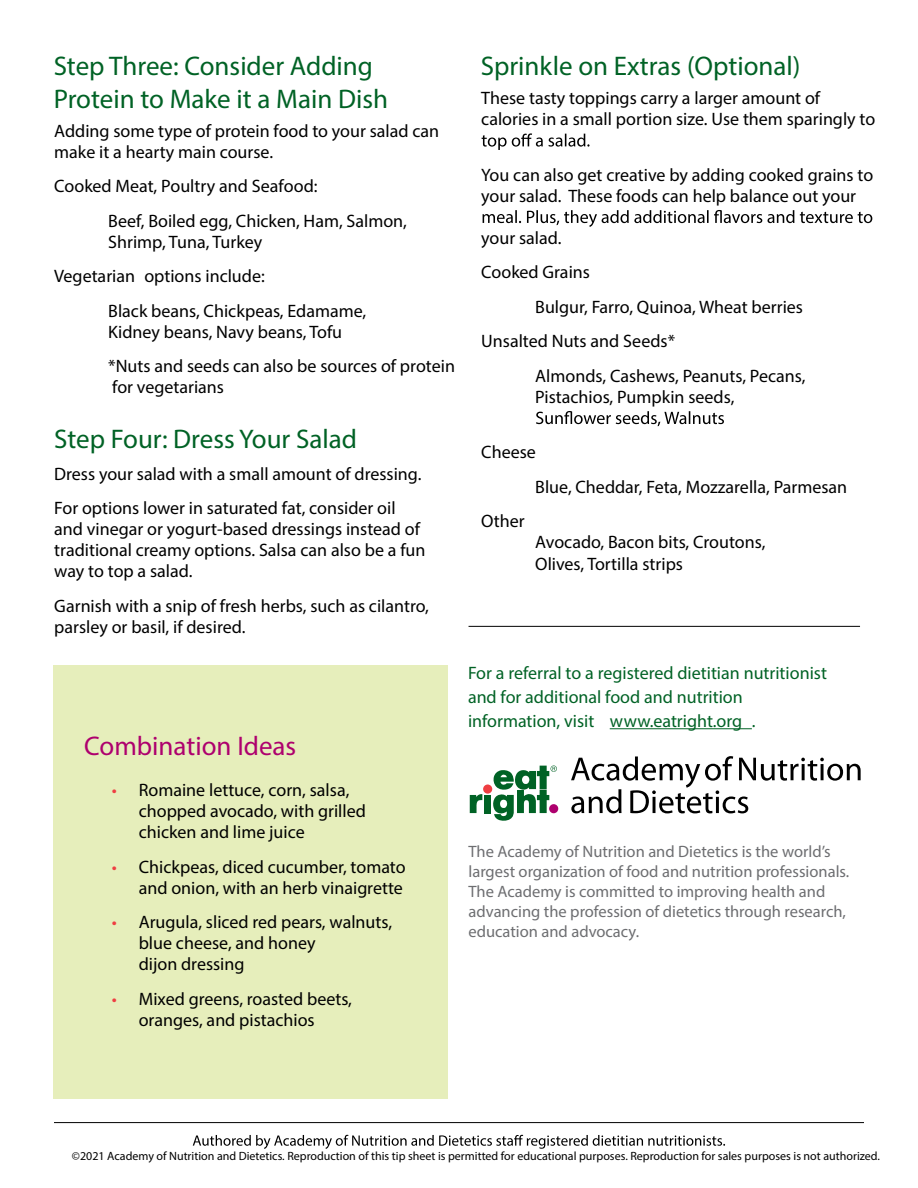
<style>
.page{position:relative;width:918px;height:1188px;background:#fff}
.page>*{position:absolute;margin:0;border:0;box-sizing:border-box;transform-origin:0 0}
.t1{font:27px/32.4px "Myriad Pro";color:#006225}
.t2{font:27px "Myriad Pro";color:#ae006e}
.t3{font:18px/21px "Myriad Pro";color:#000}
.t4{font:700 18px/24px "Myriad Pro";color:#006225}
.t5{font:italic 700 18px "Myriad Pro";color:#000}
.t6{font:italic 18px/21px "Myriad Pro";color:#000}
.t7{font:16.5px/19.8px "Myriad Pro";color:#6d6e71}
.t8{font:300 12px "Myriad Pro";color:#000}
.s1{font-weight:700;font-style:italic}
.s2{font-weight:700;color:#ef3e42}
</style>
<div class="page">
<svg style="left:193px;top:1135px;width:532px;height:14px"></svg>
<hr style="left:54px;top:1122px;width:810px;height:1px;background:#000">
<svg style="left:482px;top:133px;width:108px;height:17px"></svg>
<svg style="left:483px;top:210px;width:389px;height:17px"></svg>
<svg style="left:536px;top:411px;width:188px;height:15px"></svg>
<div style="left:54px;top:665px;width:394px;height:434px;background:#e6eebb"></div>
<hr style="left:610px;top:728px;width:142px;height:1px;background:#006225">
<hr style="left:469px;top:626px;width:391px;height:1px;background:#000">
<div style="left:483px;top:785px;width:9px;height:9px;background:#ef3e42;border-radius:50%"></div>
<svg style="left:470px;top:794px;width:12px;height:19px"></svg>
<div style="left:484px;top:795px;width:7px;height:18px;background:#006225"></div>
<svg style="left:493px;top:766px;width:64px;height:55px"></svg>
<svg style="left:571px;top:756px;width:290px;height:57px"></svg>
<h1 class="t1" style="left:54px;top:50px;width:336px">Step Three: Consider Adding<br>Protein to Make it a Main Dish</h1>
<h1 class="t1" style="left:481px;top:50px;width:321px">Sprinkle on Extras (Optional)</h1>
<p class="t3" style="left:481px;top:88px;width:396px">These tasty toppings carry a larger amount of calories in a small portion size. Use them sparingly to</p>
<p class="t3" style="left:481px;top:164px;width:394px">You can also get creative by adding cooked grains to your salad. These foods can help balance out your</p>
<p class="t3" style="left:481px;top:227px;width:82px">your salad.</p>
<p class="t5" style="left:481px;top:261px;width:110px">Cooked Grains</p>
<p class="t3" style="left:535px;top:296px;width:269px">Bulgur, Farro, Quinoa, Wheat berries</p>
<p class="t5" style="left:481px;top:330px;width:195px">Unsalted Nuts and Seeds*</p>
<p class="t3" style="left:535px;top:365px;width:272px">Almonds, Cashews, Peanuts, Pecans,<br>Pistachios, Pumpkin seeds,</p>
<p class="t5" style="left:481px;top:441px;width:56px">Cheese</p>
<p class="t3" style="left:535px;top:476px;width:313px">Blue, Cheddar, Feta, Mozzarella, Parmesan</p>
<p class="t5" style="left:481px;top:510px;width:45px">Other</p>
<p class="t3" style="left:535px;top:532px;width:232px">Avocado, Bacon bits, Croutons,<br>Olives, Tortilla strips</p>
<p class="t3" style="left:54px;top:120px;width:386px">Adding some type of protein food to your salad can make it a hearty main course.</p>
<p class="t5" style="left:54px;top:175px;width:265px">Cooked Meat, Poultry and Seafood:</p>
<p class="t3" style="left:108px;top:210px;width:300px">Beef, Boiled egg, Chicken, Ham, Salmon,<br>Shrimp, Tuna, Turkey</p>
<p class="t3" style="left:108px;top:259px;width:260px;line-height:34.5px;text-indent:-54px"><span class="s1">Vegetarian</span> options include:<br>Black beans, Chickpeas, Edamame,</p>
<p class="t3" style="left:108px;top:321px;width:235px">Kidney beans, Navy beans, Tofu</p>
<p class="t6" style="left:108px;top:355px;width:348px">*Nuts and seeds can also be sources of protein for vegetarians</p>
<h1 class="t1" style="left:54px;top:422px;width:304px">Step Four: Dress Your Salad</h1>
<p class="t3" style="left:54px;top:456px;width:369px;line-height:34.5px">Dress your salad with a small amount of dressing.<br>For options lower in saturated fat, consider oil</p>
<p class="t3" style="left:54px;top:518px;width:373px">and vinegar or yogurt-based dressings instead of traditional creamy options. Salsa can also be a fun way to top a salad.</p>
<p class="t3" style="left:54px;top:595px;width:376px">Garnish with a snip of fresh herbs, such as cilantro, parsley or basil, if desired.</p>
<h1 class="t2" style="left:84px;top:729px;width:214px">Combination Ideas</h1>
<p class="t3" style="left:139px;top:780px;width:229px;text-indent:-27px"><span class="s2">•</span> Romaine lettuce, corn, salsa, chopped avocado, with grilled chicken and lime juice</p>
<p class="t3" style="left:112px;top:856px;width:295px;text-align:right"><span class="s2">•</span> Chickpeas, diced cucumber, tomato and onion, with an herb vinaigrette</p>
<p class="t3" style="left:139px;top:912px;width:255px;text-indent:-27px"><span class="s2">•</span> Arugula, sliced red pears, walnuts, blue cheese, and honey<br>dijon dressing</p>
<p class="t3" style="left:112px;top:988px;width:242px;text-align:center"><span class="s2">•</span> Mixed greens, roasted beets, oranges, and pistachios</p>
<p class="t4" style="left:468px;top:661px;width:360px">For a referral to a registered dietitian nutritionist and for additional food and nutrition information, visit www.eatright.org .</p>
<p class="t7" style="left:469px;top:842px;width:382px">The Academy of Nutrition and Dietetics is the world’s largest organization of food and nutrition professionals.<br>The Academy is committed to improving health and advancing the profession of dietetics through research, education and advocacy.</p>
<p class="t8" style="left:72px;top:1148px;width:810px">©2021 Academy of Nutrition and Dietetics. Reproduction of this tip sheet is permitted for educational purposes. Reproduction for sales purposes is not authorized.</p>
</div>
